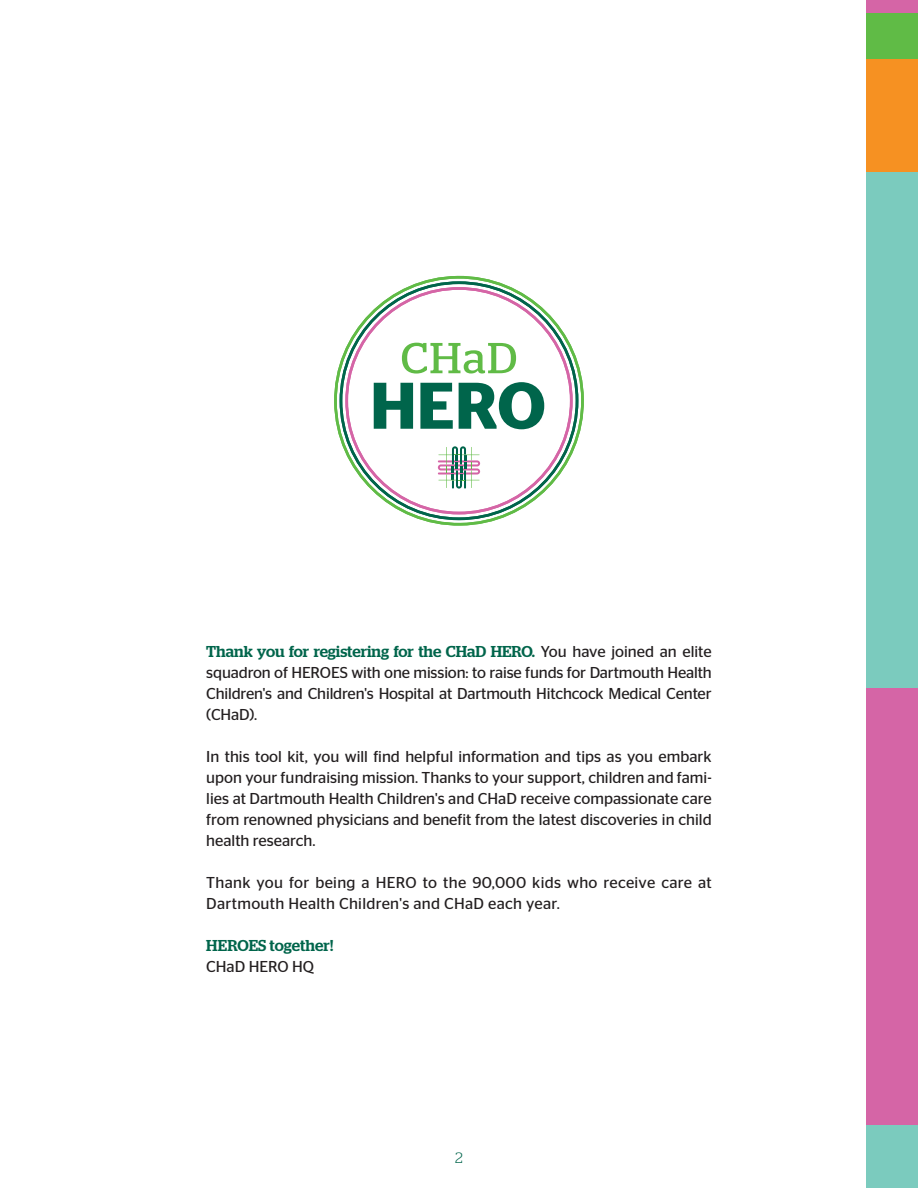
<style>
.page{position:relative;width:918px;height:1188px;background:#fff}
.page>*{position:absolute;margin:0;border:0;box-sizing:border-box;transform-origin:0 0}
.t1{font:15.75px/21px "Stag Sans";color:#231f20;text-align:justify}
.t2{font:15.75px/21px "Stag Sans";letter-spacing:.02em;color:#231f20}
.t3{font:500 15.75px "Stag";color:#00654b}
.t4{font:300 15px "Stag";color:#00654b}
.s1{font-family:"Stag Sans";font-weight:400;color:#231f20}
</style>
<div class="page">
<div style="left:866px;top:105px;width:52px;height:1083px;background:#7bcbbe"></div>
<div style="left:866px;top:689px;width:52px;height:436px;background:#d565a6"></div>
<div style="left:866px;top:0;width:52px;height:13px;background:#d565a6"></div>
<div style="left:866px;top:13px;width:52px;height:46px;background:#60bb46"></div>
<div style="left:866px;top:59px;width:52px;height:112px;background:#f69122"></div>
<svg style="left:334px;top:275px;width:250px;height:251px"></svg>
<svg style="left:374px;top:383px;width:39px;height:46px"></svg>
<svg style="left:420px;top:383px;width:33px;height:46px"></svg>
<svg style="left:459px;top:382px;width:85px;height:47px"></svg>
<svg style="left:402px;top:343px;width:114px;height:31px"></svg>
<p class="t3" style="left:206px;top:642px;width:507px">Thank you for registering for the CHaD HERO. <span class="s1">You have joined an elite</span></p>
<p class="t1" style="left:206px;top:661px;width:507px">squadron of HEROES with one mission: to raise funds for Dartmouth Health Children's and Children's Hospital at Dartmouth Hitchcock Medical Center (CHaD).</p>
<p class="t1" style="left:206px;top:745px;width:507px">In this tool kit, you will find helpful information and tips as you embark upon your fundraising mission. Thanks to your support, children and fami&shy;lies at Dartmouth Health Children's and CHaD receive compassionate care from renowned physicians and benefit from the latest discoveries in child health research.</p>
<p class="t2" style="left:206px;top:871px;width:507px">Thank you for being a HERO to the 90,000 kids who receive care at<br>Dartmouth Health Children's and CHaD each year.</p>
<p class="t3" style="left:206px;top:936px;width:129px">HEROES together!</p>
<p class="t1" style="left:206px;top:955px;width:109px">CHaD HERO HQ</p>
<p class="t4" style="left:455px;top:1149px;width:9px">2</p>
</div>
